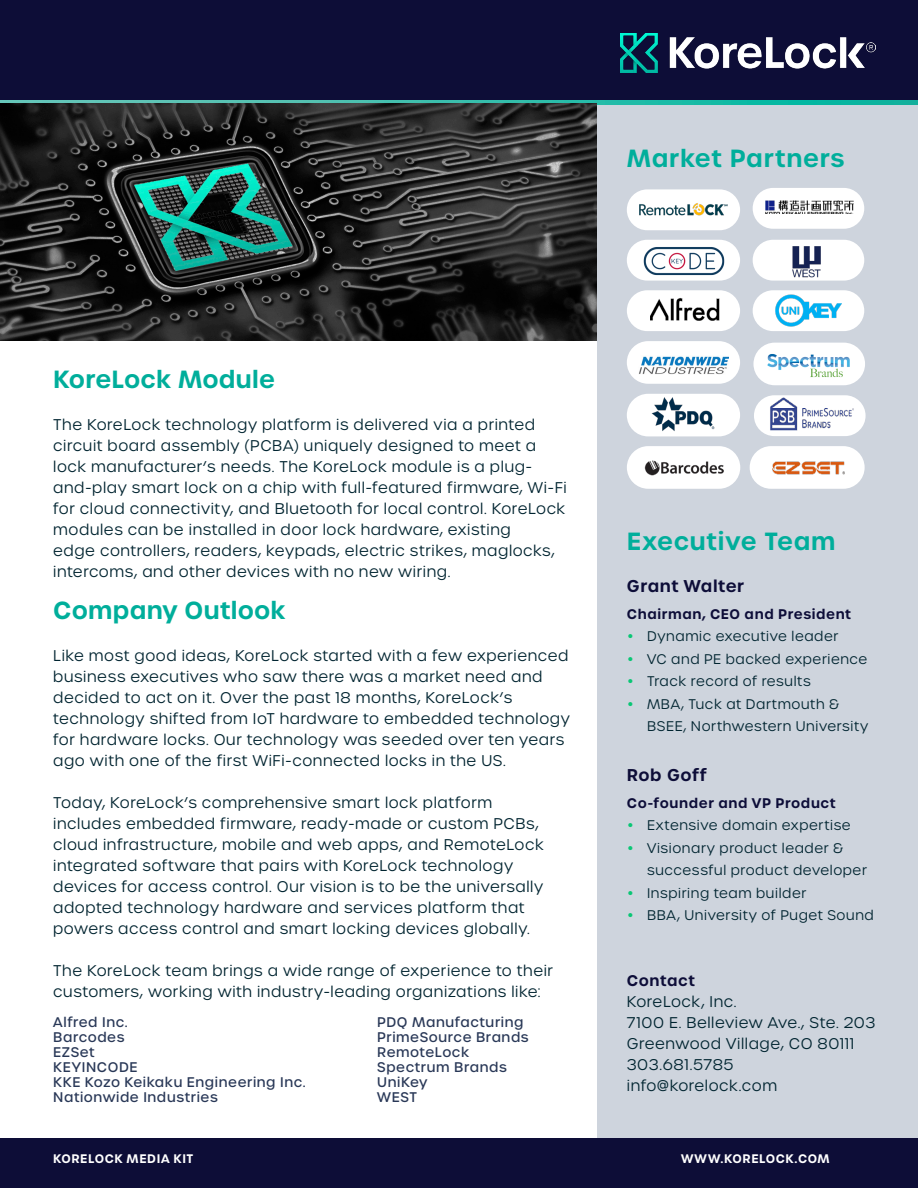
<style>
.page{position:relative;width:918px;height:1188px;background:#fff}
.page>*{position:absolute;margin:0;border:0;box-sizing:border-box;transform-origin:0 0}
.Body_Copy{font:600 24px "Urbane";letter-spacing:.005em;color:#00ae9b}
.Headline_3{font:600 24px "Urbane";letter-spacing:.03em;color:#00ae9b}
.Headline_3-2{font:600 16.5px "Urbane";letter-spacing:.03em;color:#0d0d38}
.Body_Copy-2{font:300 15px/21px "Urbane";letter-spacing:.035em;color:#002430}
.Headline_3-3{font:600 15px "Urbane";letter-spacing:.035em;color:#0d0d38}
.t1{font:300 13.5px/22.5px "Urbane";letter-spacing:.04em;color:#002430}
.Body_Copy-3{font:500 13.5px "Urbane";letter-spacing:.045em;color:#293857}
.Headline_3-4{font:600 13.5px "Urbane";letter-spacing:.045em;color:#0d0d38}
.Footer_Text_Large{font:600 12px "Urbane";letter-spacing:.045em;color:#fff}
.s1{font-family:"Gibson";font-weight:400;color:#0ac775}
</style>
<div class="page">
<div style="left:0;top:1138px;width:918px;height:50px;background:#0d0d37"></div>
<div style="left:598px;top:105px;width:320px;height:1033px;background:#ced4dd"></div>
<div style="left:0;top:0;width:918px;height:103px;background:#0d0d37"></div>
<svg style="left:0;top:100px;width:918px;height:5px;background:#2fa697"></svg>
<img style="left:620px;top:33px;width:255px;height:40px">
<div style="left:627px;top:189px;width:113px;height:41px;background:#fff;border-radius:20px"></div>
<img style="left:639px;top:203px;width:89px;height:13px">
<img style="left:630px;top:240px;width:108px;height:41px">
<div style="left:627px;top:290px;width:113px;height:41px;background:#fff;border-radius:20px"></div>
<div style="left:627px;top:341px;width:113px;height:43px;background:#fff;border-radius:21px"></div>
<div style="left:753px;top:188px;width:111px;height:41px;background:#fff;border-radius:20px"></div>
<div style="left:753px;top:240px;width:111px;height:41px;background:#fff;border-radius:20px"></div>
<img style="left:792px;top:246px;width:29px;height:32px">
<div style="left:753px;top:290px;width:111px;height:41px;background:#fff;border-radius:20px"></div>
<img style="left:651px;top:298px;width:68px;height:23px">
<img style="left:765px;top:200px;width:89px;height:14px">
<img style="left:775px;top:294px;width:67px;height:33px">
<img style="left:639px;top:356px;width:89px;height:18px">
<img style="left:0;top:104px;width:596px;height:237px">
<div style="left:753px;top:343px;width:112px;height:42px;background:#fff;border-radius:21px"></div>
<img style="left:758px;top:343px;width:100px;height:42px">
<div style="left:627px;top:394px;width:113px;height:42px;background:#fff;border-radius:21px"></div>
<img style="left:651px;top:397px;width:64px;height:34px">
<div style="left:754px;top:395px;width:112px;height:41px;background:#fff;border-radius:20px"></div>
<img style="left:766px;top:395px;width:92px;height:41px">
<div style="left:627px;top:446px;width:113px;height:43px;background:#fff;border-radius:21px"></div>
<img style="left:640px;top:446px;width:89px;height:43px">
<div style="left:750px;top:446px;width:115px;height:43px;background:#fff;border-radius:21px"></div>
<img style="left:764px;top:446px;width:90px;height:43px">
<p class="Headline_3" style="left:627px;top:142px;width:219px">Market Partners</p>
<p class="Body_Copy" style="left:53px;top:363px;width:223px">KoreLock Module</p>
<p class="Body_Copy-2" style="left:53px;top:414px;width:515px">The KoreLock technology platform is delivered via a printed circuit board assembly (PCBA) uniquely designed to meet a lock manufacturer’s needs. The KoreLock module is a plug&shy;and-play smart lock on a chip with full-featured firmware, Wi-Fi for cloud connectivity, and Bluetooth for local control. KoreLock modules can be installed in door lock hardware, existing<br>edge controllers, readers, keypads, electric strikes, maglocks, intercoms, and other devices with no new wiring.</p>
<p class="Body_Copy" style="left:53px;top:594px;width:234px">Company Outlook</p>
<p class="Body_Copy-2" style="left:53px;top:645px;width:518px">Like most good ideas, KoreLock started with a few experienced business executives who saw there was a market need and decided to act on it. Over the past 18 months, KoreLock’s technology shifted from IoT hardware to embedded technology for hardware locks. Our technology was seeded over ten years ago with one of the first WiFi-connected locks in the US.</p>
<p class="Body_Copy-2" style="left:53px;top:792px;width:492px">Today, KoreLock’s comprehensive smart lock platform includes embedded firmware, ready-made or custom PCBs, cloud infrastructure, mobile and web apps, and RemoteLock integrated software that pairs with KoreLock technology devices for access control. Our vision is to be the universally adopted technology hardware and services platform that powers access control and smart locking devices globally.</p>
<p class="Body_Copy-2" style="left:53px;top:960px;width:501px">The KoreLock team brings a wide range of experience to their customers, working with industry-leading organizations like:</p>
<p class="Body_Copy-3" style="left:53px;top:1013px;width:76px">Alfred Inc.</p>
<p class="Body_Copy-3" style="left:377px;top:1013px;width:148px">PDQ Manufacturing</p>
<p class="Body_Copy-3" style="left:53px;top:1028px;width:73px">Barcodes</p>
<p class="Body_Copy-3" style="left:377px;top:1028px;width:153px">PrimeSource Brands</p>
<p class="Body_Copy-3" style="left:53px;top:1043px;width:43px">EZSet</p>
<p class="Body_Copy-3" style="left:377px;top:1043px;width:93px">RemoteLock</p>
<p class="Body_Copy-3" style="left:53px;top:1058px;width:86px">KEYINCODE</p>
<p class="Body_Copy-3" style="left:377px;top:1058px;width:131px">Spectrum Brands</p>
<p class="Body_Copy-3" style="left:53px;top:1073px;width:254px">KKE Kozo Keikaku Engineering Inc.</p>
<p class="Body_Copy-3" style="left:377px;top:1073px;width:52px">UniKey</p>
<p class="Body_Copy-3" style="left:53px;top:1088px;width:166px">Nationwide Industries</p>
<p class="Body_Copy-3" style="left:377px;top:1088px;width:41px">WEST</p>
<p class="Headline_3" style="left:627px;top:525px;width:210px">Executive Team</p>
<p class="Headline_3-2" style="left:627px;top:575px;width:119px">Grant Walter</p>
<p class="Headline_3-4" style="left:627px;top:605px;width:226px">Chairman, CEO and President</p>
<p class="t1" style="left:627px;top:625px;width:213px"><span class="s1">•</span> Dynamic executive leader</p>
<p class="t1" style="left:627px;top:648px;width:242px"><span class="s1">•</span> VC and PE backed experience</p>
<p class="t1" style="left:627px;top:670px;width:185px"><span class="s1">•</span> Track record of results</p>
<p class="t1" style="left:647px;top:693px;width:223px;text-indent:-20px"><span class="s1">•</span> MBA, Tuck at Dartmouth &amp;<br>BSEE, Northwestern University</p>
<p class="Headline_3-2" style="left:627px;top:764px;width:81px">Rob Goff</p>
<p class="Headline_3-4" style="left:627px;top:794px;width:210px">Co-founder and VP Product</p>
<p class="t1" style="left:627px;top:814px;width:225px"><span class="s1">•</span> Extensive domain expertise</p>
<p class="t1" style="left:647px;top:837px;width:221px;text-indent:-20px"><span class="s1">•</span> Visionary product leader &amp; successful product developer</p>
<p class="t1" style="left:627px;top:882px;width:181px"><span class="s1">•</span> Inspiring team builder</p>
<p class="t1" style="left:627px;top:904px;width:248px"><span class="s1">•</span> BBA, University of Puget Sound</p>
<p class="Headline_3-3" style="left:627px;top:971px;width:70px">Contact</p>
<p class="Body_Copy-2" style="left:627px;top:992px;width:111px">KoreLock, Inc.</p>
<p class="Body_Copy-2" style="left:627px;top:1013px;width:250px">7100 E. Belleview Ave., Ste. 203<br>Greenwood Village, CO 80111</p>
<p class="Body_Copy-2" style="left:627px;top:1055px;width:108px">303.681.5785</p>
<p class="Body_Copy-2" style="left:627px;top:1076px;width:152px">info@korelock.com</p>
<p class="Footer_Text_Large" style="left:53px;top:1150px;width:142px">KORELOCK MEDIA KIT</p>
<p class="Footer_Text_Large" style="left:681px;top:1150px;width:150px">WWW.KORELOCK.COM</p>
</div>
